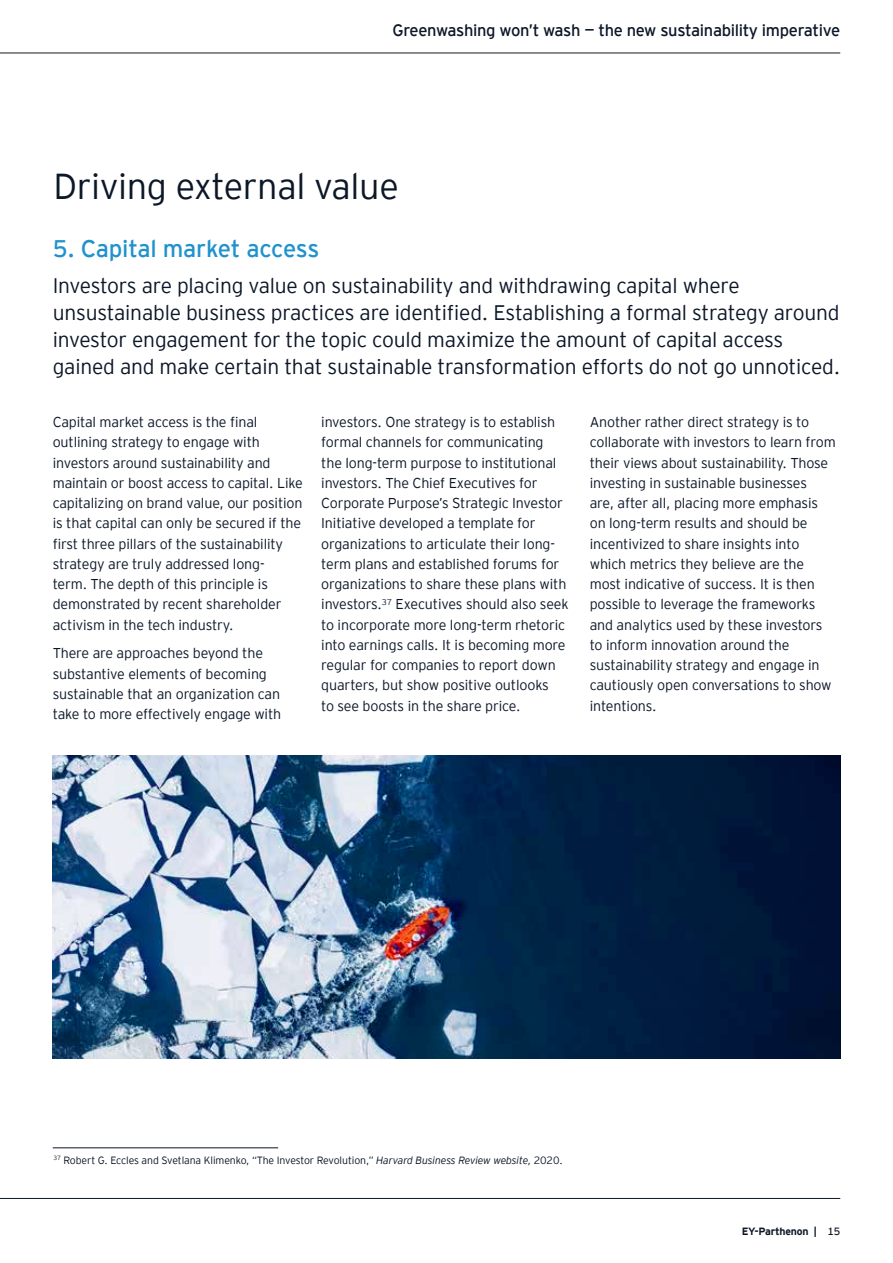
<style>
.page{position:relative;width:893px;height:1263px;background:#fff}
.page>*{position:absolute;margin:0;border:0;box-sizing:border-box;transform-origin:0 0}
.t1{font:300 36px "EY Interstate";letter-spacing:-.01em;color:#0c1728}
.t2{font:24px "EY Interstate";letter-spacing:-.015em;color:#2092cc}
.t3{font:300 21px/27px "EY Interstate";letter-spacing:-.01em;color:#0c1728}
.t4{font:16.5px "EY Interstate";letter-spacing:-.02em;color:#0c1728}
.t5{font:300 14.25px/20.2px "EY Interstate";letter-spacing:-.01em;color:#0c1728}
.t6{font:300 10.5px "EY Interstate";letter-spacing:-.01em;color:#0c1728}
.t7{font:700 10.5px "EY Interstate";letter-spacing:-.02em;color:#0c1728}
.s1{font-style:italic}
.s2{font-weight:400}
</style>
<div class="page">
<svg style="left:53px;top:756px;width:787px;height:302px;background:#3c5876"></svg>
<hr style="left:53px;top:1147px;width:225px;height:1px;background:#0c1728">
<hr style="left:0;top:53px;width:840px;height:1px;background:#1a171c">
<hr style="left:0;top:1198px;width:840px;height:1px;background:#0c1728">
<p class="t4" style="left:393px;top:19px;width:449px">Greenwashing won’t wash — the new sustainability imperative</p>
<h1 class="t1" style="left:53px;top:161px;width:347px">Driving external value</h1>
<h2 class="t2" style="left:53px;top:232px;width:268px">5. Capital market access</h2>
<p class="t3" style="left:53px;top:271px;width:789px">Investors are placing value on sustainability and withdrawing capital where unsustainable business practices are identified. Establishing a formal strategy around investor engagement for the topic could maximize the amount of capital access gained and make certain that sustainable transformation efforts do not go unnoticed.</p>
<p class="t5" style="left:53px;top:411px;width:252px">Capital market access is the final outlining strategy to engage with investors around sustainability and maintain or boost access to capital. Like capitalizing on brand value, our position is that capital can only be secured if the first three pillars of the sustainability strategy are truly addressed long-<br>term. The depth of this principle is demonstrated by recent shareholder activism in the tech industry.</p>
<p class="t5" style="left:53px;top:642px;width:230px">There are approaches beyond the substantive elements of becoming sustainable that an organization can take to more effectively engage with</p>
<p class="t5" style="left:321px;top:411px;width:249px">investors. One strategy is to establish formal channels for communicating<br>the long-term purpose to institutional investors. The Chief Executives for Corporate Purpose’s Strategic Investor Initiative developed a template for organizations to articulate their long&shy;term plans and established forums for organizations to share these plans with investors.<sup>37</sup> Executives should also seek to incorporate more long-term rhetoric into earnings calls. It is becoming more regular for companies to report down quarters, but show positive outlooks<br>to see boosts in the share price.</p>
<p class="t5" style="left:590px;top:411px;width:248px">Another rather direct strategy is to collaborate with investors to learn from their views about sustainability. Those investing in sustainable businesses<br>are, after all, placing more emphasis on long-term results and should be incentivized to share insights into which metrics they believe are the most indicative of success. It is then possible to leverage the frameworks and analytics used by these investors to inform innovation around the sustainability strategy and engage in cautiously open conversations to show intentions.</p>
<p class="t6" style="left:53px;top:1152px;width:511px"><sup>37</sup> Robert G. Eccles and Svetlana Klimenko, “The Investor Revolution,” <span class="s1">Harvard Business Review website,</span> 2020.</p>
<p class="t7" style="left:742px;top:1223px;width:100px">EY-Parthenon | <span class="s2">15</span></p>
</div>
